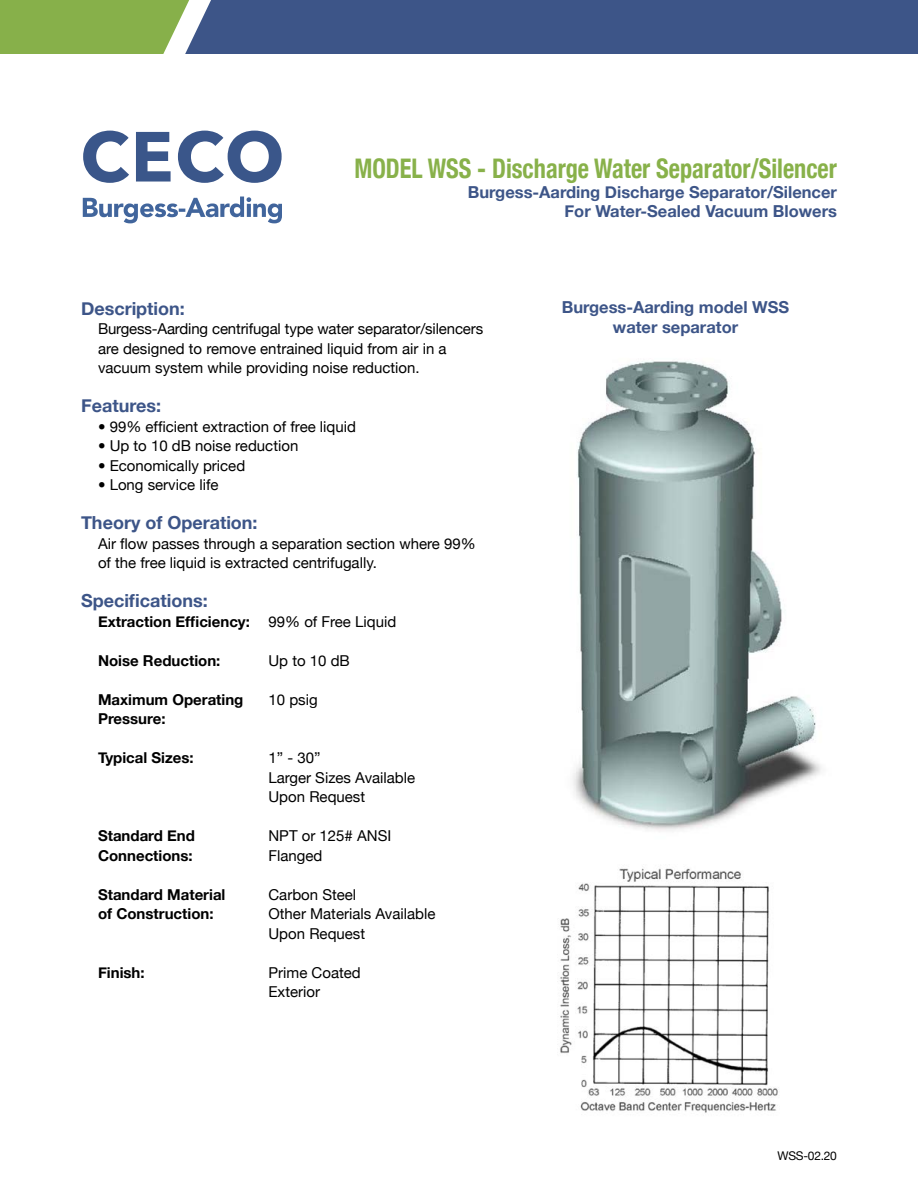
<style>
.page{position:relative;width:918px;height:1188px;background:#fff}
.page>*{position:absolute;margin:0;border:0;box-sizing:border-box;transform-origin:0 0}
.t1{font:700 condensed 27px "Helvetica Neue";color:#88b14a;scale:.9 1}
.t2{font:700 18px "Helvetica Neue";color:#3d5588}
.t3{font:700 16.5px/19.5px "Helvetica Neue";color:#3d5588;text-align:right}
.t4{font:15px/19.5px "Helvetica Neue";color:#000}
.t5{font:700 15px "Helvetica Neue";color:#000}
.t6{font:12px "Helvetica Neue";letter-spacing:-.02em;color:#000}
.s1{font-weight:400}
</style>
<div class="page">
<svg style="left:0;top:0;width:918px;height:54px;background:#4f6a7e"></svg>
<img style="left:573px;top:361px;width:248px;height:470px">
<img style="left:560px;top:868px;width:218px;height:245px">
<svg style="left:83px;top:131px;width:46px;height:52px"></svg>
<svg style="left:136px;top:132px;width:35px;height:50px"></svg>
<svg style="left:178px;top:131px;width:104px;height:52px"></svg>
<svg style="left:83px;top:197px;width:199px;height:26px"></svg>
<h1 class="t1" style="left:354px;top:152px;width:538px">MODEL WSS - Discharge Water Separator/Silencer</h1>
<p class="t3" style="left:468px;top:182px;width:371px">Burgess-Aarding Discharge Separator/Silencer<br>For Water-Sealed Vacuum Blowers</p>
<p class="t2" style="left:81px;top:297px;width:105px">Description:</p>
<p class="t4" style="left:98px;top:319px;width:387px">Burgess-Aarding centrifugal type water separator/silencers are designed to remove entrained liquid from air in a vacuum system while providing noise reduction.</p>
<p class="t2" style="left:81px;top:395px;width:82px">Features:</p>
<p class="t4" style="left:98px;top:416px;width:260px">• 99% efficient extraction of free liquid</p>
<p class="t4" style="left:98px;top:436px;width:202px">• Up to 10 dB noise reduction</p>
<p class="t4" style="left:98px;top:455px;width:149px">• Economically priced</p>
<p class="t4" style="left:98px;top:475px;width:122px">• Long service life</p>
<p class="t2" style="left:81px;top:512px;width:178px">Theory of Operation:</p>
<p class="t4" style="left:98px;top:533px;width:379px">Air flow passes through a separation section where 99% of the free liquid is extracted centrifugally.</p>
<p class="t2" style="left:81px;top:590px;width:128px">Specifications:</p>
<p class="t5" style="left:98px;top:612px;width:300px">Extraction Efficiency: <span class="s1">99% of Free Liquid</span></p>
<p class="t5" style="left:98px;top:651px;width:124px">Noise Reduction:</p>
<p class="t4" style="left:269px;top:650px;width:83px">Up to 10 dB</p>
<p class="t5" style="left:98px;top:690px;width:147px">Maximum Operating</p>
<p class="t4" style="left:269px;top:689px;width:51px">10 psig</p>
<p class="t5" style="left:98px;top:709px;width:69px">Pressure:</p>
<p class="t5" style="left:98px;top:748px;width:97px">Typical Sizes:</p>
<p class="t4" style="left:268px;top:748px;width:148px">1” - 30”<br>Larger Sizes Available<br>Upon Request</p>
<p class="t5" style="left:98px;top:826px;width:98px">Standard End</p>
<p class="t4" style="left:269px;top:826px;width:124px">NPT or 125# ANSI</p>
<p class="t5" style="left:98px;top:846px;width:96px">Connections:</p>
<p class="t4" style="left:269px;top:845px;width:55px">Flanged</p>
<p class="t5" style="left:98px;top:885px;width:129px">Standard Material</p>
<p class="t4" style="left:269px;top:884px;width:89px">Carbon Steel</p>
<p class="t5" style="left:98px;top:904px;width:117px">of Construction:</p>
<p class="t4" style="left:268px;top:904px;width:168px">Other Materials Available<br>Upon Request</p>
<p class="t5" style="left:98px;top:963px;width:48px">Finish:</p>
<p class="t4" style="left:268px;top:962px;width:94px">Prime Coated<br>Exterior</p>
<p class="t3" style="left:562px;top:297px;width:229px;text-align:center">Burgess-Aarding model WSS water separator</p>
<p class="t6" style="left:778px;top:1149px;width:61px">WSS-02.20</p>
</div>
